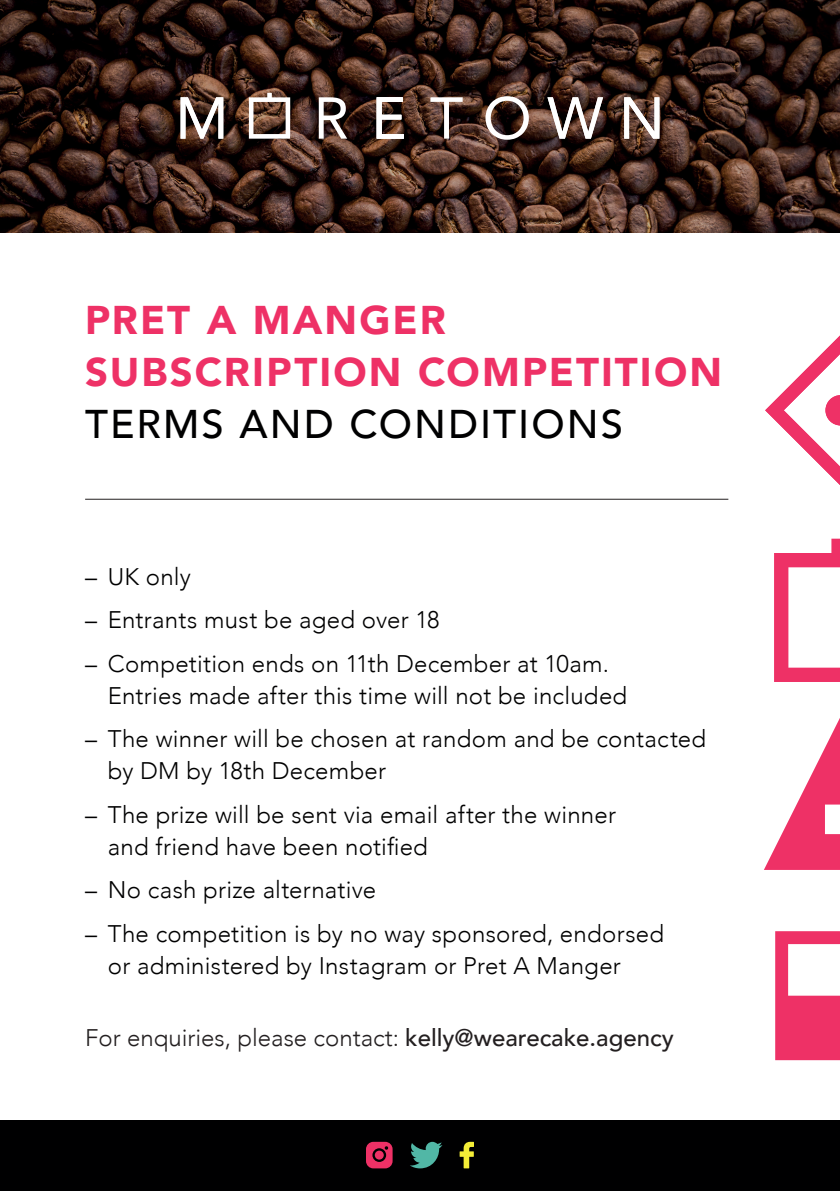
<style>
.page{position:relative;width:840px;height:1191px;background:#fff}
.page>*{position:absolute;margin:0;border:0;box-sizing:border-box;transform-origin:0 0}
.t1{font:900 40px/52px "Avenir";letter-spacing:.055em;color:#ee3166}
.t2{font:500 40px "Avenir";letter-spacing:.05em;color:#000001}
.t3{font:300 24px/32px "Avenir";letter-spacing:.01em;color:#000001}
.t4{font:300 24px "Avenir";color:#231f20}
.s1{font-weight:500}
</style>
<div class="page">
<svg style="left:0;top:0;width:839px;height:232px;background:#352019"></svg>
<svg style="left:485px;top:96px;width:43px;height:44px"></svg>
<svg style="left:430px;top:97px;width:32px;height:42px"></svg>
<svg style="left:180px;top:97px;width:43px;height:42px"></svg>
<svg style="left:624px;top:97px;width:35px;height:42px"></svg>
<svg style="left:547px;top:97px;width:55px;height:42px"></svg>
<svg style="left:376px;top:97px;width:27px;height:42px"></svg>
<svg style="left:318px;top:97px;width:29px;height:42px"></svg>
<svg style="left:249px;top:93px;width:41px;height:46px"></svg>
<div style="left:0;top:1120px;width:839px;height:70px;background:#000001"></div>
<div style="left:366px;top:1141px;width:26px;height:27px;background:#ee3166;border-radius:7px"></div>
<svg style="left:372px;top:1146px;width:16px;height:16px"></svg>
<svg style="left:410px;top:1141px;width:32px;height:27px"></svg>
<svg style="left:459px;top:1141px;width:14px;height:27px"></svg>
<svg style="left:774px;top:538px;width:65px;height:144px"></svg>
<svg style="left:764px;top:720px;width:75px;height:150px"></svg>
<svg style="left:775px;top:931px;width:64px;height:129px"></svg>
<svg style="left:765px;top:336px;width:74px;height:148px"></svg>
<hr style="left:85px;top:499px;width:643px;height:1px;background:#231f20">
<h1 class="t1" style="left:85px;top:293px;width:638px">PRET A MANGER<br>SUBSCRIPTION COMPETITION</h1>
<h1 class="t2" style="left:85px;top:389px;width:539px">TERMS AND CONDITIONS</h1>
<p class="t3" style="left:85px;top:560px;width:107px">– UK only</p>
<p class="t3" style="left:85px;top:604px;width:356px">– Entrants must be aged over 18</p>
<p class="t3" style="left:108px;top:647px;width:520px;text-indent:-23px">– Competition ends on 11th December at 10am.<br>Entries made after this time will not be included</p>
<p class="t3" style="left:108px;top:723px;width:599px;text-indent:-23px">– The winner will be chosen at random and be contacted by DM by 18th December</p>
<p class="t3" style="left:108px;top:798px;width:509px;text-indent:-23px">– The prize will be sent via email after the winner and friend have been notified</p>
<p class="t3" style="left:85px;top:874px;width:292px">– No cash prize alternative</p>
<p class="t3" style="left:108px;top:917px;width:557px;text-indent:-23px">– The competition is by no way sponsored, endorsed or administered by Instagram or Pret A Manger</p>
<p class="t4" style="left:85px;top:1023px;width:589px">For enquiries, please contact: <span class="s1">kelly@wearecake.agency</span></p>
</div>
